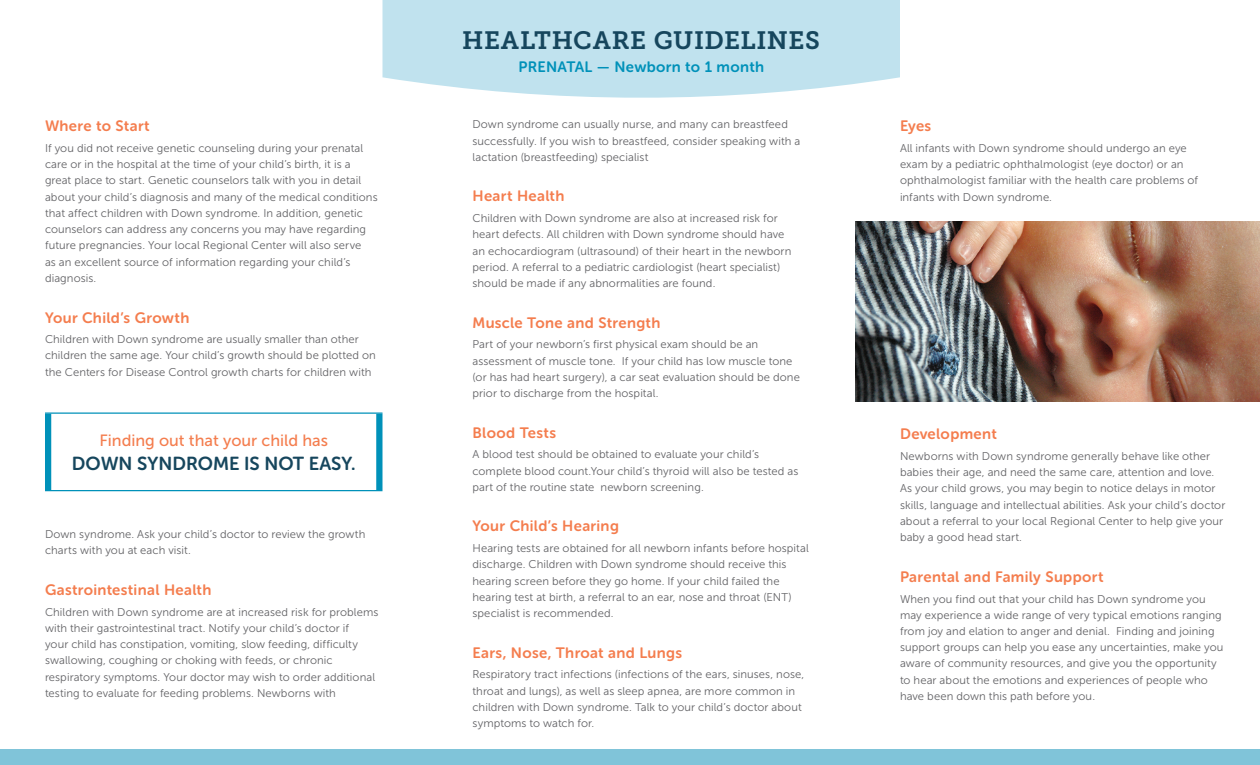
<style>
.page{position:relative;width:1260px;height:765px;background:#fff}
.page>*{position:absolute;margin:0;border:0;box-sizing:border-box;transform-origin:0 0}
.t1{font:25px "Museo Slab 700";letter-spacing:.02em;color:#16465d}
.t2{font:18.75px "Museo Sans Rounded 700";color:#16465d}
.t3{font:16.25px "Museo Sans 500";color:#f47d4e}
.t4{font:15px "Museo Sans Rounded 700";letter-spacing:.025em;color:#f47d4e}
.t5{font:15px "Museo Sans Rounded 700";letter-spacing:.02em;color:#0091b9}
.t6{font:11.25px/16.2px "Museo Sans 300";letter-spacing:.005em;color:#636366}
</style>
<div class="page">
<img style="left:855px;top:222px;width:405px;height:180px">
<div style="left:0;top:749px;width:1260px;height:16px;background:#80c4d9"></div>
<svg style="left:382px;top:0;width:518px;height:98px;fill:#c0e2ee"></svg>
<hr style="left:45px;top:412px;width:337px;height:2px;background:#0091b9">
<hr style="left:45px;top:490px;width:337px;height:1px;background:#0091b9">
<div style="left:45px;top:414px;width:6px;height:76px;background:#0091b9"></div>
<div style="left:376px;top:414px;width:6px;height:76px;background:#0091b9"></div>
<h3 class="t4" style="left:45px;top:118px;width:106px">Where to Start</h3>
<p class="t6" style="left:45px;top:140px;width:334px">If you did not receive genetic counseling during your prenatal care or in the hospital at the time of your child’s birth, it is a great place to start. Genetic counselors talk with you in detail about your child’s diagnosis and many of the medical conditions that affect children with Down syndrome. In addition, genetic counselors can address any concerns you may have regarding future pregnancies. Your local Regional Center will also serve<br>as an excellent source of information regarding your child’s diagnosis.</p>
<h3 class="t4" style="left:45px;top:309px;width:146px">Your Child’s Growth</h3>
<p class="t6" style="left:45px;top:331px;width:332px">Children with Down syndrome are usually smaller than other children the same age. Your child’s growth should be plotted on the Centers for Disease Control growth charts for children with</p>
<h3 class="t3" style="left:99px;top:432px;width:230px">Finding out that your child has</h3>
<h2 class="t2" style="left:72px;top:453px;width:285px">DOWN SYNDROME IS NOT EASY.</h2>
<p class="t6" style="left:45px;top:526px;width:322px">Down syndrome. Ask your child’s doctor to review the growth charts with you at each visit.</p>
<h3 class="t4" style="left:45px;top:581px;width:168px">Gastrointestinal Health</h3>
<p class="t6" style="left:45px;top:604px;width:335px">Children with Down syndrome are at increased risk for problems with their gastrointestinal tract. Notify your child’s doctor if<br>your child has constipation, vomiting, slow feeding, difficulty swallowing, coughing or choking with feeds, or chronic respiratory symptoms. Your doctor may wish to order additional testing to evaluate for feeding problems. Newborns with</p>
<h1 class="t1" style="left:462px;top:26px;width:359px">HEALTHCARE GUIDELINES</h1>
<h3 class="t5" style="left:518px;top:58px;width:247px">PRENATAL — Newborn to 1 month</h3>
<p class="t6" style="left:472px;top:117px;width:329px">Down syndrome can usually nurse, and many can breastfeed successfully. If you wish to breastfeed, consider speaking with a lactation (breastfeeding) specialist</p>
<h3 class="t4" style="left:472px;top:188px;width:93px">Heart Health</h3>
<p class="t6" style="left:472px;top:210px;width:320px">Children with Down syndrome are also at increased risk for heart defects. All children with Down syndrome should have an echocardiogram (ultrasound) of their heart in the newborn period. A referral to a pediatric cardiologist (heart specialist) should be made if any abnormalities are found.</p>
<h3 class="t4" style="left:472px;top:314px;width:189px">Muscle Tone and Strength</h3>
<p class="t6" style="left:472px;top:337px;width:329px">Part of your newborn’s first physical exam should be an assessment of muscle tone. If your child has low muscle tone (or has had heart surgery), a car seat evaluation should be done prior to discharge from the hospital.</p>
<h3 class="t4" style="left:472px;top:424px;width:85px">Blood Tests</h3>
<p class="t6" style="left:472px;top:447px;width:327px">A blood test should be obtained to evaluate your child’s complete blood count.Your child’s thyroid will also be tested as part of the routine state newborn screening.</p>
<h3 class="t4" style="left:472px;top:518px;width:148px">Your Child’s Hearing</h3>
<p class="t6" style="left:472px;top:540px;width:338px">Hearing tests are obtained for all newborn infants before hospital discharge. Children with Down syndrome should receive this hearing screen before they go home. If your child failed the hearing test at birth, a referral to an ear, nose and throat (ENT) specialist is recommended.</p>
<h3 class="t4" style="left:472px;top:644px;width:211px">Ears, Nose, Throat and Lungs</h3>
<p class="t6" style="left:472px;top:667px;width:333px">Respiratory tract infections (infections of the ears, sinuses, nose, throat and lungs), as well as sleep apnea, are more common in children with Down syndrome. Talk to your child’s doctor about symptoms to watch for.</p>
<h3 class="t4" style="left:900px;top:118px;width:33px">Eyes</h3>
<p class="t6" style="left:900px;top:140px;width:300px">All infants with Down syndrome should undergo an eye exam by a pediatric ophthalmologist (eye doctor) or an ophthalmologist familiar with the health care problems of infants with Down syndrome.</p>
<h3 class="t4" style="left:900px;top:426px;width:98px">Development</h3>
<p class="t6" style="left:900px;top:448px;width:327px">Newborns with Down syndrome generally behave like other babies their age, and need the same care, attention and love.<br>As your child grows, you may begin to notice delays in motor skills, language and intellectual abilities. Ask your child’s doctor about a referral to your local Regional Center to help give your baby a good head start.</p>
<h3 class="t4" style="left:900px;top:568px;width:205px">Parental and Family Support</h3>
<p class="t6" style="left:900px;top:591px;width:325px">When you find out that your child has Down syndrome you may experience a wide range of very typical emotions ranging from joy and elation to anger and denial. Finding and joining support groups can help you ease any uncertainties, make you aware of community resources, and give you the opportunity to hear about the emotions and experiences of people who have been down this path before you.</p>
</div>
